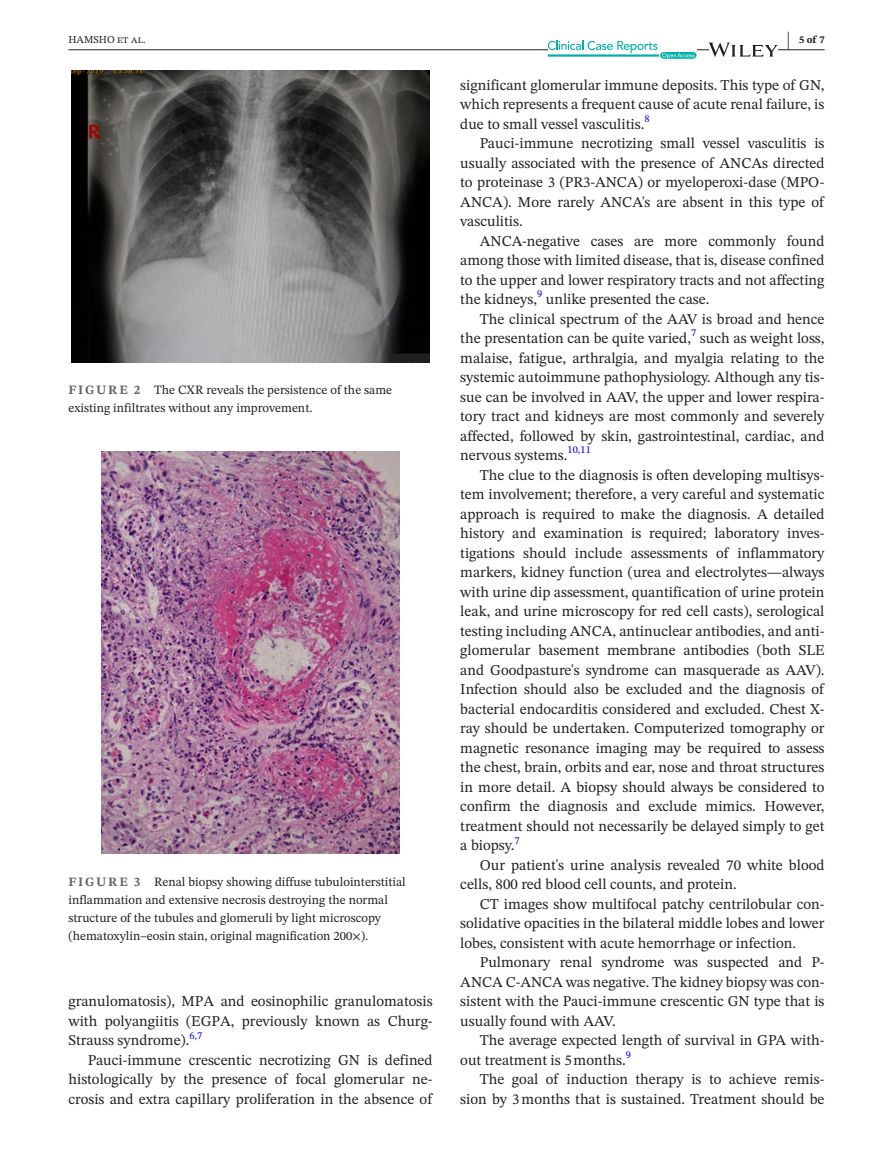
<style>
.page{position:relative;width:893px;height:1174px;background:#fff}
.page>*{position:absolute;margin:0;border:0;box-sizing:border-box;transform-origin:0 0}
.t1{font:700 21px "STIX Two Text";color:#231f20;scale:.42 1}
.t2{font:15px/19.5px "STIX Two Text";color:#231f20;text-align:justify}
.t3{font:12.75px/18px "STIX Two Text";color:#231f20}
.t4{font:10.5px "STIX Two Text";color:#231f20}
.t5{font:10.5px "STIX Two Text";color:#00f}
.t6{font:700 10.5px "STIX Two Text";color:#231f20}
.s1{font-weight:700;color:#636366}
.s2{font-family:"STIX"}
</style>
<div class="page">
<hr style="left:68px;top:49px;width:756px;height:1px;background:#231f20">
<svg style="left:548px;top:41px;width:149px;height:18px"></svg>
<svg style="left:709px;top:43px;width:68px;height:14px"></svg>
<div style="left:68px;top:70px;width:365px;height:292px;background:linear-gradient(to bottom,#fff,#fff)"></div>
<img style="left:72px;top:70px;width:357px;height:292px">
<img style="left:102px;top:451px;width:297px;height:403px">
<h1 class="t1" style="left:787px;top:24px;width:8px">|</h1>
<p class="t4" style="left:68px;top:32px;width:79px">HAMSHO et al.</p>
<p class="t6" style="left:799px;top:32px;width:27px">5 of 7</p>
<p class="t3" style="left:68px;top:381px;width:325px"><span class="s1">FIGURE 2</span> The CXR reveals the persistence of the same existing infiltrates without any improvement.</p>
<p class="t3" style="left:68px;top:872px;width:339px"><span class="s1">FIGURE 3</span> Renal biopsy showing diffuse tubulointerstitial inflammation and extensive necrosis destroying the normal structure of the tubules and glomeruli by light microscopy (hematoxylin–eosin stain, original magnification 200<span class="s2">×</span>).</p>
<p class="t2" style="left:68px;top:991px;width:366px">granulomatosis), MPA and eosinophilic granulomatosis with polyangiitis (EGPA, previously known as Churg-Strauss syndrome).</p>
<p class="t5" style="left:189px;top:1027px;width:14px">6,7</p>
<p class="t2" style="left:68px;top:1050px;width:366px;text-indent:20px">Pauci-immune crescentic necrotizing GN is defined histologically by the presence of focal glomerular ne&shy;crosis and extra capillary proliferation in the absence of</p>
<p class="t2" style="left:460px;top:75px;width:366px">significant glomerular immune deposits. This type of GN, which represents a frequent cause of acute renal failure, is due to small vessel vasculitis.<sup>8</sup></p>
<p class="t2" style="left:460px;top:133px;width:366px;text-indent:20px">Pauci-immune necrotizing small vessel vasculitis is usually associated with the presence of ANCAs directed to proteinase 3 (PR3-ANCA) or myeloperoxi-dase (MPO-ANCA). More rarely ANCA's are absent in this type of vasculitis.</p>
<p class="t2" style="left:460px;top:231px;width:366px;text-indent:20px">ANCA-negative cases are more commonly found among those with limited disease, that is, disease confined to the upper and lower respiratory tracts and not affecting the kidneys,</p>
<p class="t5" style="left:537px;top:286px;width:7px">9</p>
<p class="t2" style="left:546px;top:289px;width:165px">unlike presented the case.</p>
<p class="t2" style="left:480px;top:309px;width:346px">The clinical spectrum of the AAV is broad and hence</p>
<p class="t2" style="left:460px;top:328px;width:232px">the presentation can be quite varied,</p>
<p class="t5" style="left:691px;top:325px;width:7px">7</p>
<p class="t2" style="left:460px;top:328px;width:366px;text-indent:240px">such as weight loss, malaise, fatigue, arthralgia, and myalgia relating to the systemic autoimmune pathophysiology. Although any tis&shy;sue can be involved in AAV, the upper and lower respira&shy;tory tract and kidneys are most commonly and severely affected, followed by skin, gastrointestinal, cardiac, and nervous systems.</p>
<p class="t5" style="left:568px;top:442px;width:25px">10,11</p>
<p class="t2" style="left:460px;top:465px;width:366px;text-indent:20px">The clue to the diagnosis is often developing multisys&shy;tem involvement; therefore, a very careful and systematic approach is required to make the diagnosis. A detailed history and examination is required; laboratory inves&shy;tigations should include assessments of inflammatory markers, kidney function (urea and electrolytes—always with urine dip assessment, quantification of urine protein leak, and urine microscopy for red cell casts), serological testing including ANCA, antinuclear antibodies, and anti&shy;glomerular basement membrane antibodies (both SLE and Goodpasture's syndrome can masquerade as AAV).<br>Infection should also be excluded and the diagnosis of bacterial endocarditis considered and excluded. Chest X&shy;ray should be undertaken. Computerized tomography or magnetic resonance imaging may be required to assess the chest, brain, orbits and ear, nose and throat structures in more detail. A biopsy should always be considered to confirm the diagnosis and exclude mimics. However, treatment should not necessarily be delayed simply to get a biopsy.<sup>7</sup></p>
<p class="t2" style="left:460px;top:855px;width:366px;text-indent:20px">Our patient's urine analysis revealed 70 white blood cells, 800 red blood cell counts, and protein.</p>
<p class="t2" style="left:460px;top:894px;width:366px;text-indent:20px">CT images show multifocal patchy centrilobular con&shy;solidative opacities in the bilateral middle lobes and lower lobes, consistent with acute hemorrhage or infection.</p>
<p class="t2" style="left:460px;top:952px;width:366px;text-indent:20px">Pulmonary renal syndrome was suspected and P-ANCA C-ANCA was negative. The kidney biopsy was con&shy;sistent with the Pauci-immune crescentic GN type that is usually found with AAV.</p>
<p class="t2" style="left:460px;top:1030px;width:366px;text-indent:20px">The average expected length of survival in GPA with&shy;out treatment is 5months.</p>
<p class="t5" style="left:626px;top:1047px;width:7px">9</p>
<p class="t2" style="left:460px;top:1069px;width:366px;text-align:right">The goal of induction therapy is to achieve remis&shy;sion by 3months that is sustained. Treatment should be</p>
</div>
